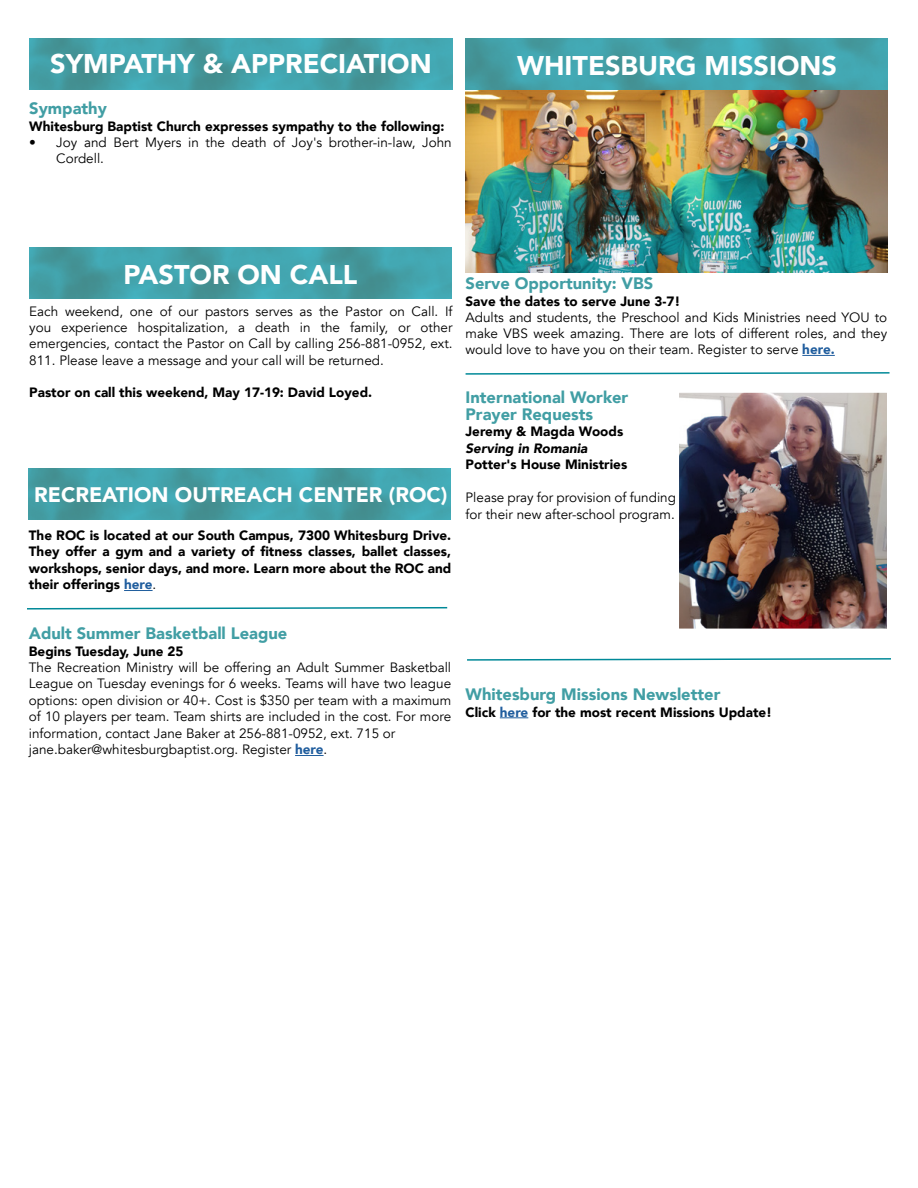
<style>
.page{position:relative;width:918px;height:1188px;background:#fff}
.page>*{position:absolute;margin:0;border:0;box-sizing:border-box;transform-origin:0 0}
.t1{font:900 27px "Avenir";color:#fff}
.t2{font:900 21px "Avenir";color:#fff}
.t3{font:900 16.5px/16.5px "Avenir";color:#419ea4}
.t4{font:13.5px/16.5px "Avenir";color:#000}
.t5{font:900 13.5px/16.5px "Avenir";color:#000;text-align:justify}
.t6{font:italic 900 13.5px "Avenir";color:#000}
.s1{color:#215e9e}
.s2{font-weight:400}
.s3{font-weight:900;color:#215e9e}
</style>
<div class="page">
<svg style="left:124px;top:590px;width:29px;height:1px"></svg>
<svg style="left:295px;top:755px;width:29px;height:1px"></svg>
<img style="left:29px;top:39px;width:423px;height:51px">
<img style="left:29px;top:247px;width:423px;height:51px">
<svg style="left:27px;top:606px;width:421px;height:4px"></svg>
<img style="left:28px;top:469px;width:422px;height:51px">
<hr style="left:802px;top:355px;width:33px;height:1px;background:#215e9e">
<svg style="left:500px;top:717px;width:28px;height:1px"></svg>
<img style="left:466px;top:39px;width:421px;height:234px">
<svg style="left:465px;top:372px;width:425px;height:3px"></svg>
<img style="left:680px;top:394px;width:206px;height:234px">
<div style="left:676px;top:390px;width:214px;height:242px;border:3px solid #fff"></div>
<svg style="left:467px;top:658px;width:424px;height:3px"></svg>
<h1 class="t1" style="left:50px;top:41px;width:383px">SYMPATHY &amp; APPRECIATION</h1>
<p class="t3" style="left:29px;top:100px;width:79px">Sympathy</p>
<p class="t5" style="left:29px;top:117px;width:417px">Whitesburg Baptist Church expresses sympathy to the following:</p>
<p class="t4" style="left:56px;top:134px;width:397px;text-indent:-27px">• Joy and Bert Myers in the death of Joy's brother-in-law, John<br>Cordell.</p>
<h1 class="t1" style="left:517px;top:42px;width:321px">WHITESBURG MISSIONS</h1>
<h1 class="t1" style="left:124px;top:252px;width:235px">PASTOR ON CALL</h1>
<p class="t4" style="left:29px;top:303px;width:425px;text-align:justify">Each weekend, one of our pastors serves as the Pastor on Call. If you experience hospitalization, a death in the family, or other emergencies, contact the Pastor on Call by calling 256-881-0952, ext.<br>811. Please leave a message and your call will be returned.</p>
<p class="t5" style="left:29px;top:384px;width:344px">Pastor on call this weekend, May 17-19: David Loyed.</p>
<h2 class="t2" style="left:34px;top:476px;width:415px">RECREATION OUTREACH CENTER (ROC)</h2>
<p class="t5" style="left:29px;top:527px;width:424px">The ROC is located at our South Campus, 7300 Whitesburg Drive.<br>They offer a gym and a variety of fitness classes, ballet classes, workshops, senior days, and more. Learn more about the ROC and their offerings <span class="s1">here</span><span class="s2">.</span></p>
<p class="t3" style="left:29px;top:625px;width:260px">Adult Summer Basketball League</p>
<p class="t5" style="left:29px;top:642px;width:156px">Begins Tuesday, June 25</p>
<p class="t4" style="left:29px;top:659px;width:424px">The Recreation Ministry will be offering an Adult Summer Basketball League on Tuesday evenings for 6 weeks. Teams will have two league options: open division or 40+. Cost is $350 per team with a maximum of 10 players per team. Team shirts are included in the cost. For more information, contact Jane Baker at 256-881-0952, ext. 715 or jane.baker@whitesburgbaptist.org. Register <span class="s3">here</span>.</p>
<p class="t3" style="left:466px;top:275px;width:189px">Serve Opportunity: VBS</p>
<p class="t5" style="left:466px;top:293px;width:216px">Save the dates to serve June 3-7!</p>
<p class="t4" style="left:466px;top:310px;width:423px;text-align:justify">Adults and students, the Preschool and Kids Ministries need YOU to make VBS week amazing. There are lots of different roles, and they would love to have you on their team. Register to serve <span class="s3">here.</span></p>
<p class="t3" style="left:466px;top:389px;width:164px">International Worker<br>Prayer Requests</p>
<p class="t5" style="left:466px;top:423px;width:159px">Jeremy &amp; Magda Woods</p>
<p class="t6" style="left:466px;top:437px;width:123px">Serving in Romania</p>
<p class="t5" style="left:466px;top:456px;width:163px">Potter's House Ministries</p>
<p class="t4" style="left:466px;top:490px;width:212px">Please pray for provision of funding for their new after-school program.</p>
<p class="t3" style="left:466px;top:686px;width:256px">Whitesburg Missions Newsletter</p>
<p class="t5" style="left:466px;top:704px;width:308px">Click <span class="s1">here</span> for the most recent Missions Update!</p>
</div>
